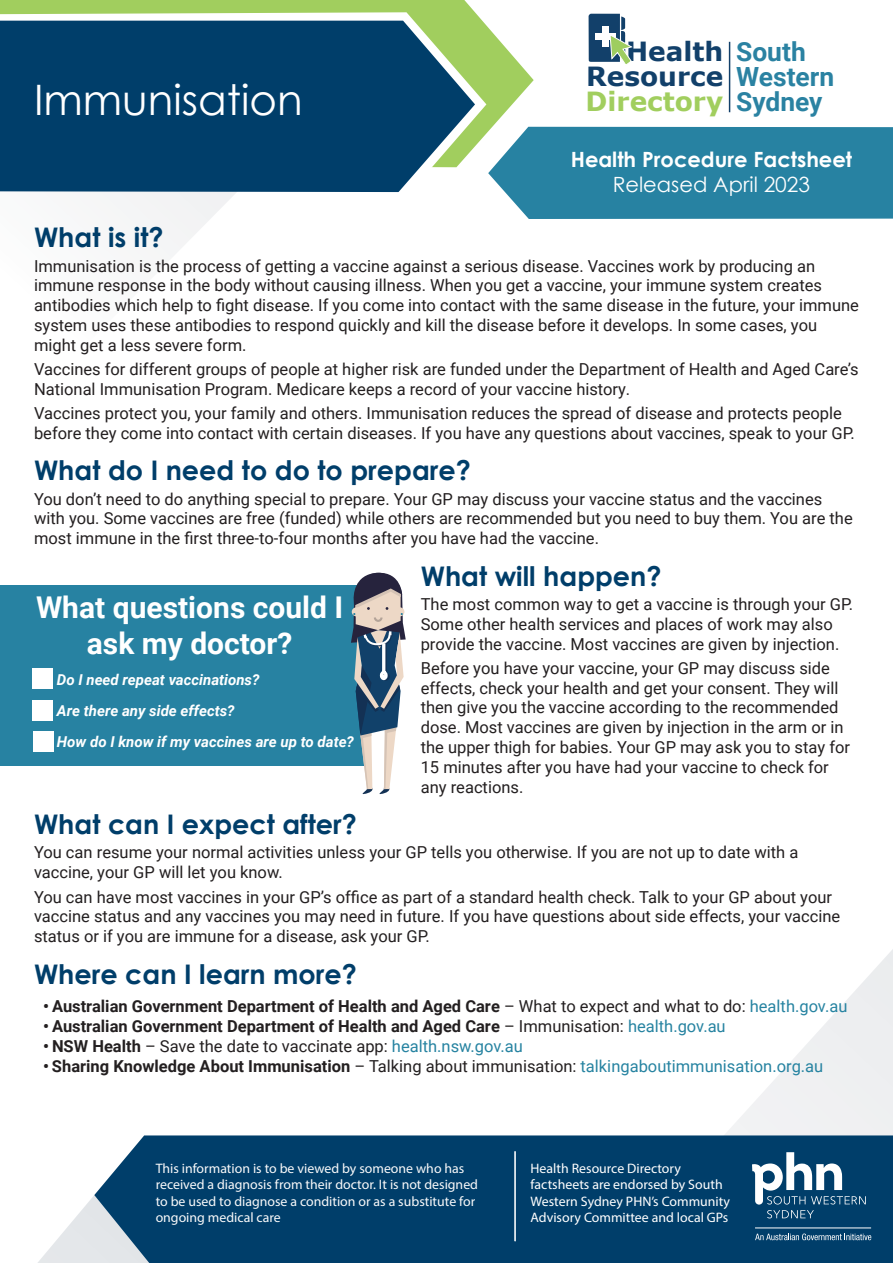
<style>
.page{position:relative;width:893px;height:1263px;background:#fff}
.page>*{position:absolute;margin:0;border:0;box-sizing:border-box;transform-origin:0 0}
.t1{font:42px "Century Gothic";color:#fff}
.t2{font:700 30px/36px "Roboto";color:#fff;text-align:center}
.t3{font:700 27px "Century Gothic";color:#003e6a}
.t4{font:700 26.4px/25px "Roboto";color:#2a82a2}
.t5{font:700 26.4px/25px "Verdana";color:#12406a;text-align:right}
.t6{font:700 26.4px "Verdana";color:#a1ce5e}
.t7{font:700 21px "Century Gothic";color:#fff}
.t8{font:21px "Century Gothic";color:#fff}
.t9{font:16.5px/19.8px "Roboto";color:#231f20}
.t10{font:700 16.5px "Roboto";color:#231f20}
.t11{font:italic 700 15px/31.2px "Roboto";color:#fff}
.t12{font:13.8px/16.5px "Myriad Pro";color:#f9f9fa}
.t13{font:13.8px/16.5px "Myriad Pro";color:#fff}
.s1{font-weight:400}
.s2{font-weight:400;color:#2683a1}
.s3{font-weight:700}
.s4{color:#2683a1}
</style>
<div class="page">
<svg style="left:104px;top:195px;width:129px;height:62px"></svg>
<svg style="left:0;top:0;width:534px;height:134px;fill:#a1ce5e"></svg>
<svg style="left:589px;top:14px;width:42px;height:50px"></svg>
<hr style="left:729px;top:42px;width:1px;height:70px;background:#12406a">
<svg style="left:488px;top:127px;width:405px;height:92px;background:#3489a7"></svg>
<svg style="left:0;top:12px;width:486px;height:183px;background:#225977"></svg>
<svg style="left:725px;top:949px;width:168px;height:186px"></svg>
<svg style="left:38px;top:1196px;width:56px;height:67px"></svg>
<div style="left:94px;top:1135px;width:799px;height:128px;background:#003e6a"></div>
<svg style="left:767px;top:1210px;width:47px;height:8px"></svg>
<svg style="left:752px;top:1152px;width:114px;height:52px"></svg>
<svg style="left:755px;top:1233px;width:116px;height:7px"></svg>
<hr style="left:514px;top:1151px;width:2px;height:90px;background:#fff">
<div style="left:0;top:585px;width:370px;height:181px;background:#2782a2"></div>
<div style="left:33px;top:668px;width:20px;height:20px;background:#fff"></div>
<div style="left:33px;top:700px;width:20px;height:20px;background:#fff"></div>
<div style="left:34px;top:731px;width:20px;height:20px;background:#fff"></div>
<svg style="left:351px;top:572px;width:55px;height:222px"></svg>
<h3 class="t5" style="left:586px;top:39px;width:139px">Health<br>Resource</h3>
<h3 class="t6" style="left:586px;top:83px;width:139px">Directory</h3>
<h3 class="t4" style="left:736px;top:39px;width:100px">South<br>Western</h3>
<h1 class="t1" style="left:34px;top:71px;width:270px">Immunisation</h1>
<h3 class="t4" style="left:736px;top:89px;width:88px">Sydney</h3>
<p class="t7" style="left:571px;top:144px;width:283px">Health Procedure Factsheet</p>
<p class="t8" style="left:613px;top:170px;width:199px">Released April 2023</p>
<h3 class="t3" style="left:34px;top:217px;width:131px">What is it?</h3>
<p class="t9" style="left:34px;top:255px;width:826px">Immunisation is the process of getting a vaccine against a serious disease. Vaccines work by producing an immune response in the body without causing illness. When you get a vaccine, your immune system creates antibodies which help to fight disease. If you come into contact with the same disease in the future, your immune system uses these antibodies to respond quickly and kill the disease before it develops. In some cases, you might get a less severe form.</p>
<p class="t9" style="left:34px;top:359px;width:826px">Vaccines for different groups of people at higher risk are funded under the Department of Health and Aged Care’s<br>National Immunisation Program. Medicare keeps a record of your vaccine history.</p>
<p class="t9" style="left:34px;top:403px;width:822px">Vaccines protect you, your family and others. Immunisation reduces the spread of disease and protects people before they come into contact with certain diseases. If you have any questions about vaccines, speak to your GP.</p>
<h3 class="t3" style="left:34px;top:450px;width:438px">What do I need to do to prepare?</h3>
<p class="t9" style="left:34px;top:488px;width:820px">You don’t need to do anything special to prepare. Your GP may discuss your vaccine status and the vaccines with you. Some vaccines are free (funded) while others are recommended but you need to buy them. You are the most immune in the first three-to-four months after you have had the vaccine.</p>
<h3 class="t3" style="left:421px;top:555px;width:242px">What will happen?</h3>
<p class="t9" style="left:421px;top:594px;width:434px">The most common way to get a vaccine is through your GP.<br>Some other health services and places of work may also provide the vaccine. Most vaccines are given by injection.</p>
<p class="t9" style="left:421px;top:657px;width:431px">Before you have your vaccine, your GP may discuss side effects, check your health and get your consent. They will then give you the vaccine according to the recommended dose. Most vaccines are given by injection in the arm or in the upper thigh for babies. Your GP may ask you to stay for 15 minutes after you have had your vaccine to check for any reactions.</p>
<h3 class="t3" style="left:34px;top:804px;width:324px">What can I expect after?</h3>
<p class="t9" style="left:34px;top:842px;width:766px">You can resume your normal activities unless your GP tells you otherwise. If you are not up to date with a vaccine, your GP will let you know.</p>
<p class="t9" style="left:34px;top:886px;width:808px">You can have most vaccines in your GP’s office as part of a standard health check. Talk to your GP about your vaccine status and any vaccines you may need in future. If you have questions about side effects, your vaccine status or if you are immune for a disease, ask your GP.</p>
<h3 class="t3" style="left:34px;top:953px;width:324px">Where can I learn more?</h3>
<p class="t10" style="left:43px;top:995px;width:806px">• Australian Government Department of Health and Aged Care <span class="s1">– What to expect and what to do:</span> <span class="s2">health.gov.au</span></p>
<p class="t10" style="left:43px;top:1015px;width:684px">• Australian Government Department of Health and Aged Care <span class="s1">– Immunisation:</span> <span class="s2">health.gov.au</span></p>
<p class="t9" style="left:43px;top:1035px;width:481px"><span class="s3">• NSW Health</span> – Save the date to vaccinate app: <span class="s4">health.nsw.gov.au</span></p>
<p class="t10" style="left:43px;top:1054px;width:782px">• Sharing Knowledge About Immunisation <span class="s1">– Talking about immunisation:</span> <span class="s2">talkingaboutimmunisation.org.au</span></p>
<h2 class="t2" style="left:36px;top:588px;width:309px">What questions could I ask my doctor?</h2>
<p class="t11" style="left:57px;top:663px;width:298px">Do I need repeat vaccinations?<br>Are there any side effects?<br>How do I know if my vaccines are up to date?</p>
<p class="t12" style="left:156px;top:1159px;width:324px">This information is to be viewed by someone who has received a diagnosis from their doctor. It is not designed to be used to diagnose a condition or as a substitute for ongoing medical care</p>
<p class="t13" style="left:531px;top:1159px;width:201px">Health Resource Directory factsheets are endorsed by South<br>Western Sydney PHN’s Community<br>Advisory Committee and local GPs</p>
</div>
